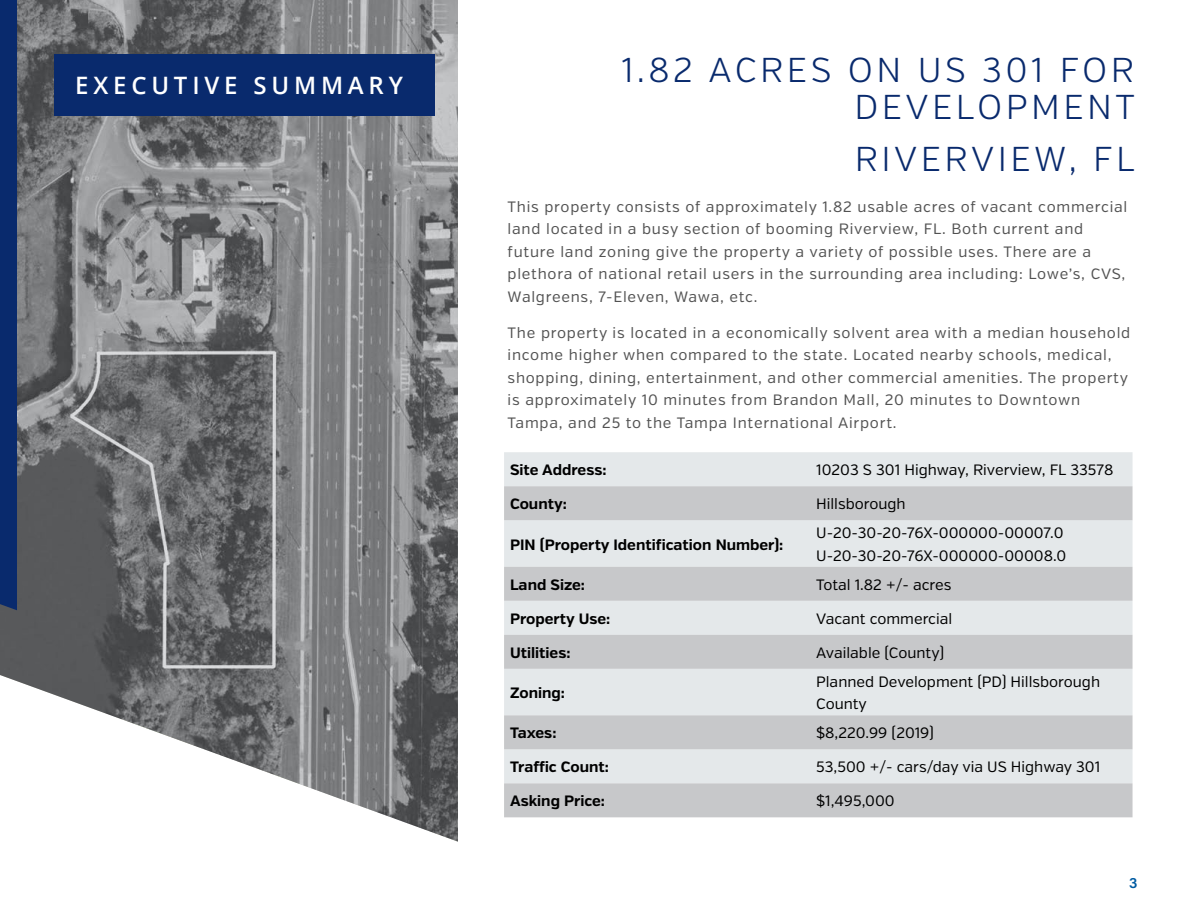
<style>
.page{position:relative;width:1188px;height:918px;background:#fff}
.page>*{position:absolute;margin:0;border:0;box-sizing:border-box;transform-origin:0 0}
.t1{font:300 34.5px/37.5px "Verb";letter-spacing:.1em;color:#092a6d;text-align:right}
.t2{font:600 24px "Open Sans";letter-spacing:.2em;color:#fff}
.t3{font:15px/22.5px "Verb";letter-spacing:.05em;color:#525252}
.t4{font:15px/22.5px "Verb";color:#000}
.t5{font:700 15px "Verb";color:#000}
.t6{font:600 15px "Acumin Pro";color:#005ba2}
</style>
<div class="page">
<img style="left:0;top:0;width:458px;height:842px">
<div style="left:0;top:0;width:17px;height:610px;background:#092a6d"></div>
<div style="left:54px;top:54px;width:381px;height:61px;background:#092a6d"></div>
<div style="left:504px;top:452px;width:629px;height:34px;background:#e4e8ea"></div>
<svg style="left:504px;top:486px;width:629px;height:331px;background:#d5d7d9"></svg>
<h2 class="t2" style="left:75px;top:69px;width:329px">EXECUTIVE SUMMARY</h2>
<h1 class="t1" style="left:622px;top:51px;width:515px">1.82 ACRES ON US 301 FOR<br>DEVELOPMENT</h1>
<h1 class="t1" style="left:855px;top:140px;width:282px">RIVERVIEW, FL</h1>
<p class="t3" style="left:508px;top:196px;width:621px">This property consists of approximately 1.82 usable acres of vacant commercial land located in a busy section of booming Riverview, FL. Both current and future land zoning give the property a variety of possible uses. There are a plethora of national retail users in the surrounding area including: Lowe’s, CVS, Walgreens, 7-Eleven, Wawa, etc.</p>
<p class="t3" style="left:508px;top:321px;width:624px">The property is located in a economically solvent area with a median household income higher when compared to the state. Located nearby schools, medical, shopping, dining, entertainment, and other commercial amenities. The property is approximately 10 minutes from Brandon Mall, 20 minutes to Downtown Tampa, and 25 to the Tampa International Airport.</p>
<p class="t5" style="left:510px;top:461px;width:98px">Site Address:</p>
<p class="t4" style="left:816px;top:459px;width:299px">10203 S 301 Highway, Riverview, FL 33578</p>
<p class="t5" style="left:510px;top:495px;width:58px">County:</p>
<p class="t4" style="left:816px;top:493px;width:91px">Hillsborough</p>
<p class="t5" style="left:510px;top:535px;width:275px">PIN (Property Identification Number):</p>
<p class="t4" style="left:816px;top:522px;width:252px">U-20-30-20-76X-000000-00007.0<br>U-20-30-20-76X-000000-00008.0</p>
<p class="t5" style="left:510px;top:575px;width:76px">Land Size:</p>
<p class="t4" style="left:816px;top:574px;width:137px">Total 1.82 +/- acres</p>
<p class="t5" style="left:510px;top:609px;width:102px">Property Use:</p>
<p class="t4" style="left:816px;top:608px;width:137px">Vacant commercial</p>
<p class="t5" style="left:510px;top:643px;width:62px">Utilities:</p>
<p class="t4" style="left:816px;top:642px;width:129px">Available (County)</p>
<p class="t5" style="left:510px;top:684px;width:56px">Zoning:</p>
<p class="t4" style="left:816px;top:671px;width:285px">Planned Development (PD) Hillsborough<br>County</p>
<p class="t5" style="left:510px;top:724px;width:48px">Taxes:</p>
<p class="t4" style="left:816px;top:722px;width:119px">$8,220.99 (2019)</p>
<p class="t5" style="left:510px;top:758px;width:100px">Traffic Count:</p>
<p class="t4" style="left:816px;top:756px;width:286px">53,500 +/- cars/day via US Highway 301</p>
<p class="t5" style="left:510px;top:792px;width:96px">Asking Price:</p>
<p class="t4" style="left:816px;top:790px;width:80px">$1,495,000</p>
<p class="t6" style="left:1129px;top:872px;width:10px">3</p>
</div>
